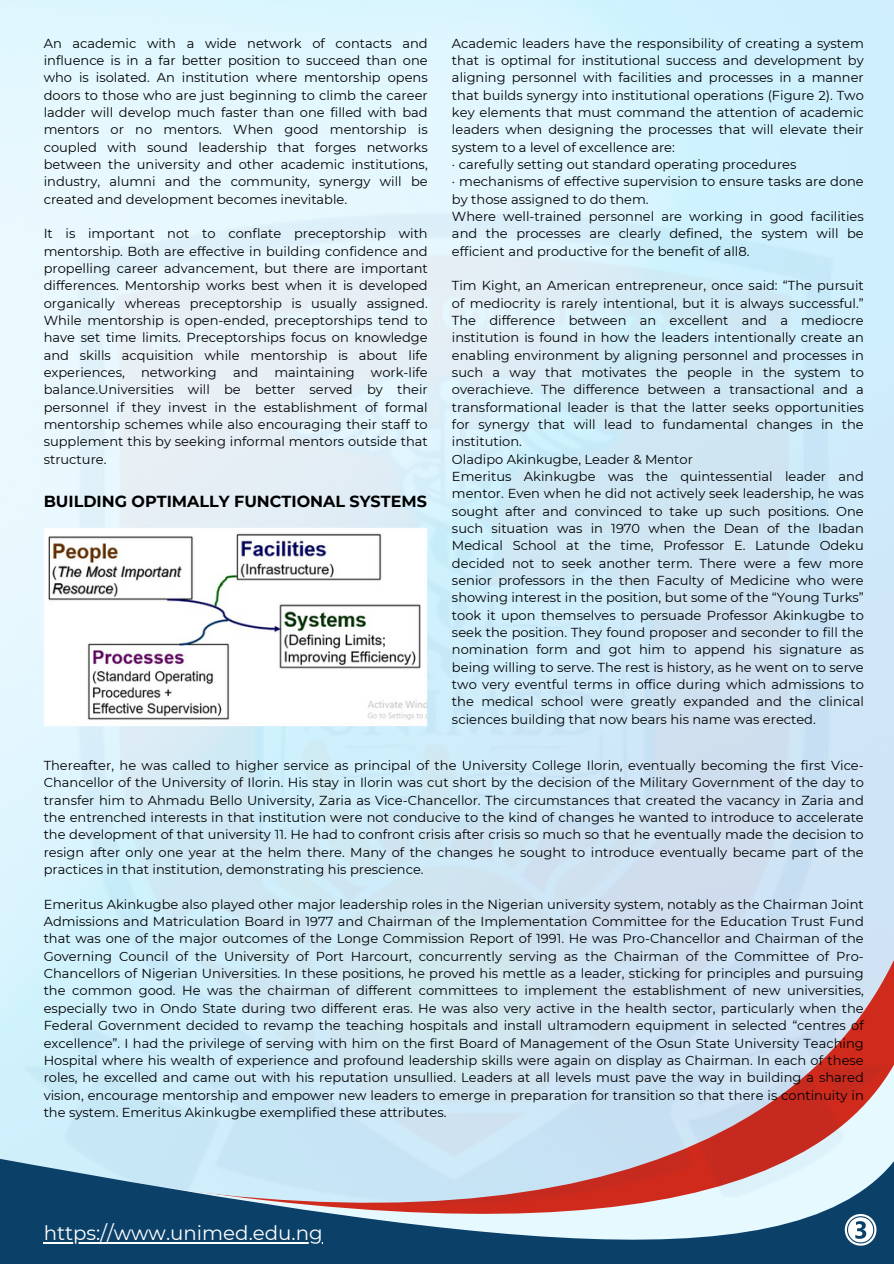
<style>
.page{position:relative;width:894px;height:1264px;background:#fff}
.page>*{position:absolute;margin:0;border:0;box-sizing:border-box;transform-origin:0 0}
.t1{font:19.8px "Montserrat";color:#fff}
.t2{font:700 16.05px "Montserrat";color:#000}
.t3{font:13.05px/17.4px "Montserrat";color:#000;text-align:justify}
</style>
<div class="page">
<svg style="left:0;top:1221px;width:893px;height:42px;background:#2a5a7d"></svg>
<img style="left:0;top:203px;width:893px;height:1018px">
<img style="left:44px;top:527px;width:383px;height:199px">
<hr style="left:44px;top:1242px;width:279px;height:1px;background:#fff">
<svg style="left:844px;top:1213px;width:32px;height:32px"></svg>
<p class="t3" style="left:452px;top:34px;width:413px">Academic leaders have the responsibility of creating a system that is optimal for institutional success and development by aligning personnel with facilities and processes in a manner that builds synergy into institutional operations (Figure 2). Two key elements that must command the attention of academic leaders when designing the processes that will elevate their system to a level of excellence are:</p>
<p class="t3" style="left:452px;top:155px;width:346px">· carefully setting out standard operating procedures</p>
<p class="t3" style="left:452px;top:173px;width:413px">· mechanisms of effective supervision to ensure tasks are done by those assigned to do them.</p>
<p class="t3" style="left:452px;top:207px;width:413px">Where well-trained personnel are working in good facilities and the processes are clearly defined, the system will be efficient and productive for the benefit of all8.</p>
<p class="t3" style="left:452px;top:277px;width:413px">Tim Kight, an American entrepreneur, once said: “The pursuit of mediocrity is rarely intentional, but it is always successful.” The difference between an excellent and a mediocre institution is found in how the leaders intentionally create an enabling environment by aligning personnel and processes in such a way that motivates the people in the system to overachieve. The difference between a transactional and a transformational leader is that the latter seeks opportunities for synergy that will lead to fundamental changes in the institution.</p>
<p class="t3" style="left:452px;top:450px;width:242px">Oladipo Akinkugbe, Leader &amp; Mentor</p>
<p class="t3" style="left:452px;top:467px;width:413px">Emeritus Akinkugbe was the quintessential leader and mentor. Even when he did not actively seek leadership, he was sought after and convinced to take up such positions. One such situation was in 1970 when the Dean of the Ibadan Medical School at the time, Professor E. Latunde Odeku decided not to seek another term. There were a few more senior professors in the then Faculty of Medicine who were showing interest in the position, but some of the “Young Turks” took it upon themselves to persuade Professor Akinkugbe to seek the position. They found proposer and seconder to fill the nomination form and got him to append his signature as being willing to serve. The rest is history, as he went on to serve two very eventful terms in office during which admissions to the medical school were greatly expanded and the clinical sciences building that now bears his name was erected.</p>
<p class="t3" style="left:44px;top:756px;width:821px">Thereafter, he was called to higher service as principal of the University College Ilorin, eventually becoming the first Vice-Chancellor of the University of Ilorin. His stay in Ilorin was cut short by the decision of the Military Government of the day to transfer him to Ahmadu Bello University, Zaria as Vice-Chancellor. The circumstances that created the vacancy in Zaria and the entrenched interests in that institution were not conducive to the kind of changes he wanted to introduce to accelerate the development of that university 11. He had to confront crisis after crisis so much so that he eventually made the decision to resign after only one year at the helm there. Many of the changes he sought to introduce eventually became part of the practices in that institution, demonstrating his prescience.</p>
<p class="t3" style="left:44px;top:895px;width:821px">Emeritus Akinkugbe also played other major leadership roles in the Nigerian university system, notably as the Chairman Joint Admissions and Matriculation Board in 1977 and Chairman of the Implementation Committee for the Education Trust Fund that was one of the major outcomes of the Longe Commission Report of 1991. He was Pro-Chancellor and Chairman of the Governing Council of the University of Port Harcourt, concurrently serving as the Chairman of the Committee of Pro-Chancellors of Nigerian Universities. In these positions, he proved his mettle as a leader, sticking for principles and pursuing the common good. He was the chairman of different committees to implement the establishment of new universities, especially two in Ondo State during two different eras. He was also very active in the health sector, particularly when the Federal Government decided to revamp the teaching hospitals and install ultramodern equipment in selected “centres of excellence”. I had the privilege of serving with him on the first Board of Management of the Osun State University Teaching Hospital where his wealth of experience and profound leadership skills were again on display as Chairman. In each of these roles, he excelled and came out with his reputation unsullied. Leaders at all levels must pave the way in building a shared vision, encourage mentorship and empower new leaders to emerge in preparation for transition so that there is continuity in the system. Emeritus Akinkugbe exemplified these attributes.</p>
<p class="t3" style="left:44px;top:34px;width:385px">An academic with a wide network of contacts and influence is in a far better position to succeed than one who is isolated. An institution where mentorship opens doors to those who are just beginning to climb the career ladder will develop much faster than one filled with bad mentors or no mentors. When good mentorship is coupled with sound leadership that forges networks between the university and other academic institutions, industry, alumni and the community, synergy will be created and development becomes inevitable.</p>
<h2 class="t3" style="left:44px;top:225px;width:385px">It is important not to conflate preceptorship with mentorship. Both are effective in building confidence and propelling career advancement, but there are important differences. Mentorship works best when it is developed organically whereas preceptorship is usually assigned.<br>While mentorship is open-ended, preceptorships tend to have set time limits. Preceptorships focus on knowledge and skills acquisition while mentorship is about life experiences, networking and maintaining work-life balance.Universities will be better served by their personnel if they invest in the establishment of formal mentorship schemes while also encouraging their staff to supplement this by seeking informal mentors outside that structure.</h2>
<p class="t2" style="left:44px;top:491px;width:384px">BUILDING OPTIMALLY FUNCTIONAL SYSTEMS</p>
<p class="t1" style="left:44px;top:1221px;width:280px">https://www.unimed.edu.ng</p>
</div>
